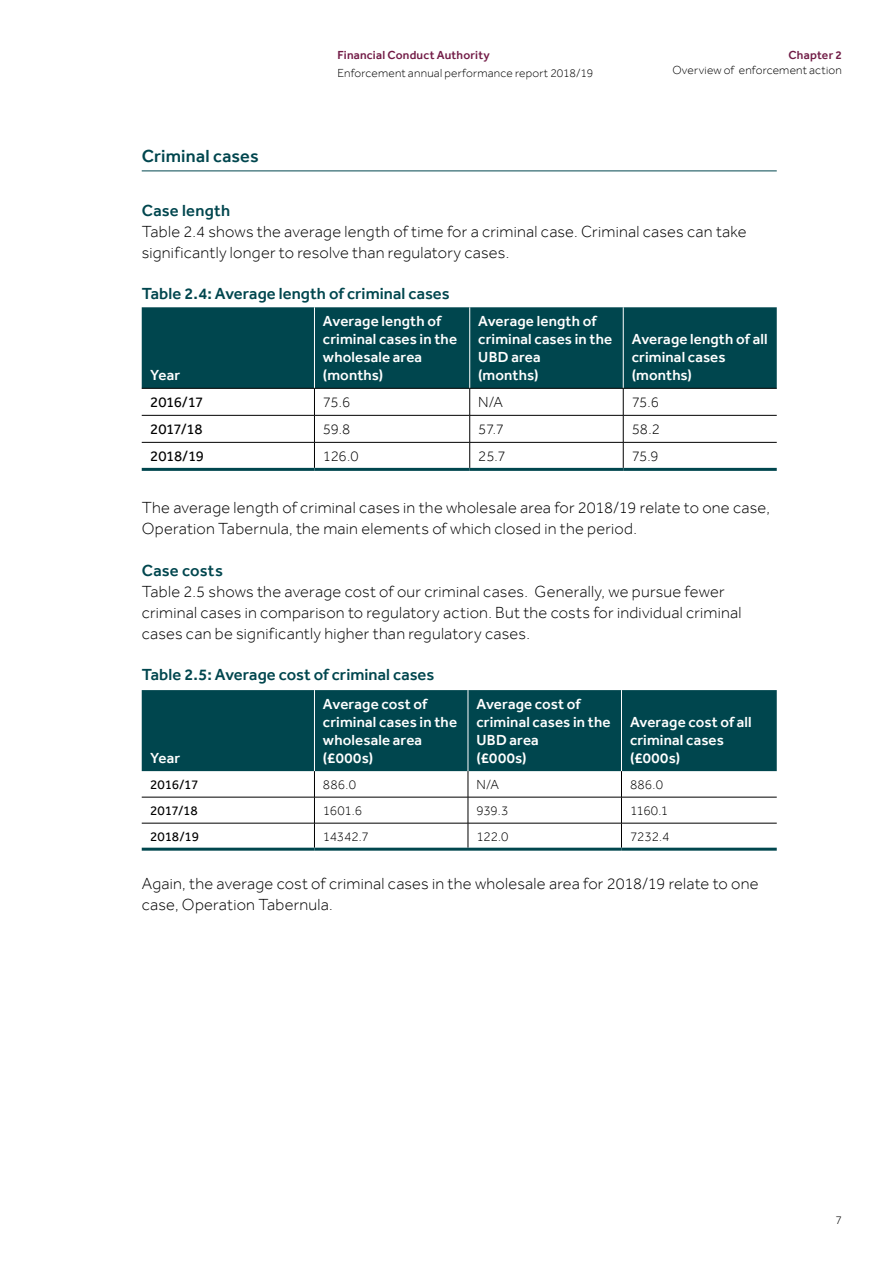
<style>
.page{position:relative;width:893px;height:1263px;background:#fff}
.page>*{position:absolute;margin:0;border:0;box-sizing:border-box;transform-origin:0 0}
.t1{font:500 18px "Effra";letter-spacing:.01em;color:#00464e}
.t2{font:300 16.5px/21px "Effra";letter-spacing:.015em;color:#000}
.t3{font:500 16.5px "Effra";letter-spacing:.005em;color:#00464e}
.t4{font:500 15px/18px "Effra";letter-spacing:.01em;color:#fff}
.t5{font:300 15px "Effra";letter-spacing:-.025em;color:#000}
.t6{font:15px "Effra";letter-spacing:-.02em;color:#000}
.t7{font:300 13.5px "Effra";letter-spacing:-.015em;color:#000}
.t8{font:13.5px "Effra";letter-spacing:-.015em;color:#000}
.t9{font:300 12px "Effra";letter-spacing:.015em;color:#000}
.t10{font:500 12px "Effra";letter-spacing:.02em;color:#721b46}
.t11{font:500 12px "Effra";letter-spacing:.015em;color:#701b45}
</style>
<div class="page">
<hr style="left:142px;top:171px;width:635px;height:1px;background:#00464e">
<div style="left:142px;top:307px;width:635px;height:81px;background:#00464e"></div>
<hr style="left:314px;top:307px;width:1px;height:81px;background:#fff">
<hr style="left:469px;top:307px;width:1px;height:81px;background:#fff">
<hr style="left:623px;top:307px;width:1px;height:81px;background:#fff">
<svg style="left:142px;top:389px;width:635px;height:79px"></svg>
<hr style="left:142px;top:388px;width:172px;height:1px;background:#000">
<hr style="left:314px;top:388px;width:156px;height:1px;background:#000">
<hr style="left:470px;top:388px;width:153px;height:1px;background:#000">
<hr style="left:623px;top:388px;width:154px;height:1px;background:#000">
<hr style="left:142px;top:442px;width:172px;height:1px;background:#000">
<hr style="left:314px;top:442px;width:156px;height:1px;background:#000">
<hr style="left:470px;top:442px;width:153px;height:1px;background:#000">
<hr style="left:623px;top:442px;width:154px;height:1px;background:#000">
<hr style="left:142px;top:468px;width:172px;height:3px;background:#00464e">
<hr style="left:314px;top:468px;width:156px;height:3px;background:#00464e">
<hr style="left:470px;top:468px;width:153px;height:3px;background:#00464e">
<hr style="left:623px;top:468px;width:154px;height:3px;background:#00464e">
<div style="left:142px;top:690px;width:635px;height:81px;background:#00464e"></div>
<hr style="left:314px;top:690px;width:1px;height:81px;background:#fff">
<hr style="left:468px;top:690px;width:1px;height:81px;background:#fff">
<hr style="left:621px;top:690px;width:1px;height:81px;background:#fff">
<svg style="left:142px;top:771px;width:635px;height:77px"></svg>
<hr style="left:142px;top:848px;width:172px;height:3px;background:#00464e">
<hr style="left:314px;top:848px;width:154px;height:3px;background:#00464e">
<hr style="left:468px;top:848px;width:153px;height:3px;background:#00464e">
<hr style="left:621px;top:848px;width:156px;height:3px;background:#00464e">
<hr style="left:142px;top:823px;width:172px;height:1px;background:#000">
<hr style="left:314px;top:823px;width:154px;height:1px;background:#000">
<hr style="left:468px;top:823px;width:153px;height:1px;background:#000">
<hr style="left:621px;top:823px;width:156px;height:1px;background:#000">
<hr style="left:142px;top:797px;width:172px;height:1px;background:#000">
<hr style="left:314px;top:797px;width:154px;height:1px;background:#000">
<hr style="left:468px;top:797px;width:153px;height:1px;background:#000">
<hr style="left:621px;top:797px;width:156px;height:1px;background:#000">
<p class="t1" style="left:142px;top:145px;width:118px">Criminal cases</p>
<p class="t10" style="left:337px;top:48px;width:154px">Financial Conduct Authority</p>
<p class="t9" style="left:337px;top:66px;width:258px">Enforcement annual performance report 2018/19</p>
<p class="t11" style="left:789px;top:48px;width:55px">Chapter 2</p>
<p class="t9" style="left:672px;top:63px;width:171px">Overview of enforcement action</p>
<p class="t3" style="left:142px;top:201px;width:90px">Case length</p>
<p class="t2" style="left:142px;top:221px;width:606px">Table 2.4 shows the average length of time for a criminal case. Criminal cases can take significantly longer to resolve than regulatory cases.</p>
<p class="t3" style="left:142px;top:283px;width:309px">Table 2.4: Average length of criminal cases</p>
<p class="t4" style="left:150px;top:366px;width:31px">Year</p>
<p class="t4" style="left:323px;top:312px;width:136px">Average length of criminal cases in the wholesale area (months)</p>
<p class="t4" style="left:478px;top:312px;width:136px">Average length of criminal cases in the<br>UBD area<br>(months)</p>
<p class="t4" style="left:632px;top:330px;width:137px">Average length of all criminal cases (months)</p>
<p class="t6" style="left:150px;top:393px;width:54px">2016/17</p>
<p class="t5" style="left:323px;top:393px;width:29px">75.6</p>
<p class="t5" style="left:478px;top:393px;width:26px">N/A</p>
<p class="t5" style="left:632px;top:393px;width:29px">75.6</p>
<p class="t6" style="left:150px;top:420px;width:54px">2017/18</p>
<p class="t5" style="left:323px;top:420px;width:29px">59.8</p>
<p class="t5" style="left:478px;top:420px;width:27px">57.7</p>
<p class="t5" style="left:632px;top:420px;width:30px">58.2</p>
<p class="t6" style="left:150px;top:447px;width:55px">2018/19</p>
<p class="t5" style="left:323px;top:447px;width:37px">126.0</p>
<p class="t5" style="left:478px;top:447px;width:29px">25.7</p>
<p class="t5" style="left:632px;top:447px;width:29px">75.9</p>
<p class="t2" style="left:142px;top:497px;width:630px">The average length of criminal cases in the wholesale area for 2018/19 relate to one case,<br>Operation Tabernula, the main elements of which closed in the period.</p>
<p class="t3" style="left:142px;top:561px;width:83px">Case costs</p>
<p class="t2" style="left:142px;top:581px;width:601px">Table 2.5 shows the average cost of our criminal cases. Generally, we pursue fewer criminal cases in comparison to regulatory action. But the costs for individual criminal cases can be significantly higher than regulatory cases.</p>
<p class="t3" style="left:142px;top:664px;width:294px">Table 2.5: Average cost of criminal cases</p>
<p class="t4" style="left:150px;top:748px;width:31px">Year</p>
<p class="t4" style="left:323px;top:694px;width:136px">Average cost of criminal cases in the wholesale area (£000s)</p>
<p class="t4" style="left:476px;top:694px;width:136px">Average cost of criminal cases in the<br>UBD area<br>(£000s)</p>
<p class="t4" style="left:630px;top:712px;width:123px">Average cost of all criminal cases (£000s)</p>
<p class="t8" style="left:150px;top:776px;width:50px">2016/17</p>
<p class="t7" style="left:323px;top:776px;width:35px">886.0</p>
<p class="t7" style="left:476px;top:776px;width:24px">N/A</p>
<p class="t7" style="left:630px;top:776px;width:35px">886.0</p>
<p class="t8" style="left:150px;top:802px;width:49px">2017/18</p>
<p class="t7" style="left:323px;top:802px;width:41px">1601.6</p>
<p class="t7" style="left:476px;top:802px;width:33px">939.3</p>
<p class="t7" style="left:630px;top:802px;width:40px">1160.1</p>
<p class="t8" style="left:150px;top:828px;width:50px">2018/19</p>
<p class="t7" style="left:323px;top:828px;width:47px">14342.7</p>
<p class="t7" style="left:476px;top:828px;width:34px">122.0</p>
<p class="t7" style="left:630px;top:828px;width:41px">7232.4</p>
<p class="t2" style="left:142px;top:872px;width:618px">Again, the average cost of criminal cases in the wholesale area for 2018/19 relate to one case, Operation Tabernula.</p>
<p class="t9" style="left:835px;top:1213px;width:8px">7</p>
</div>
